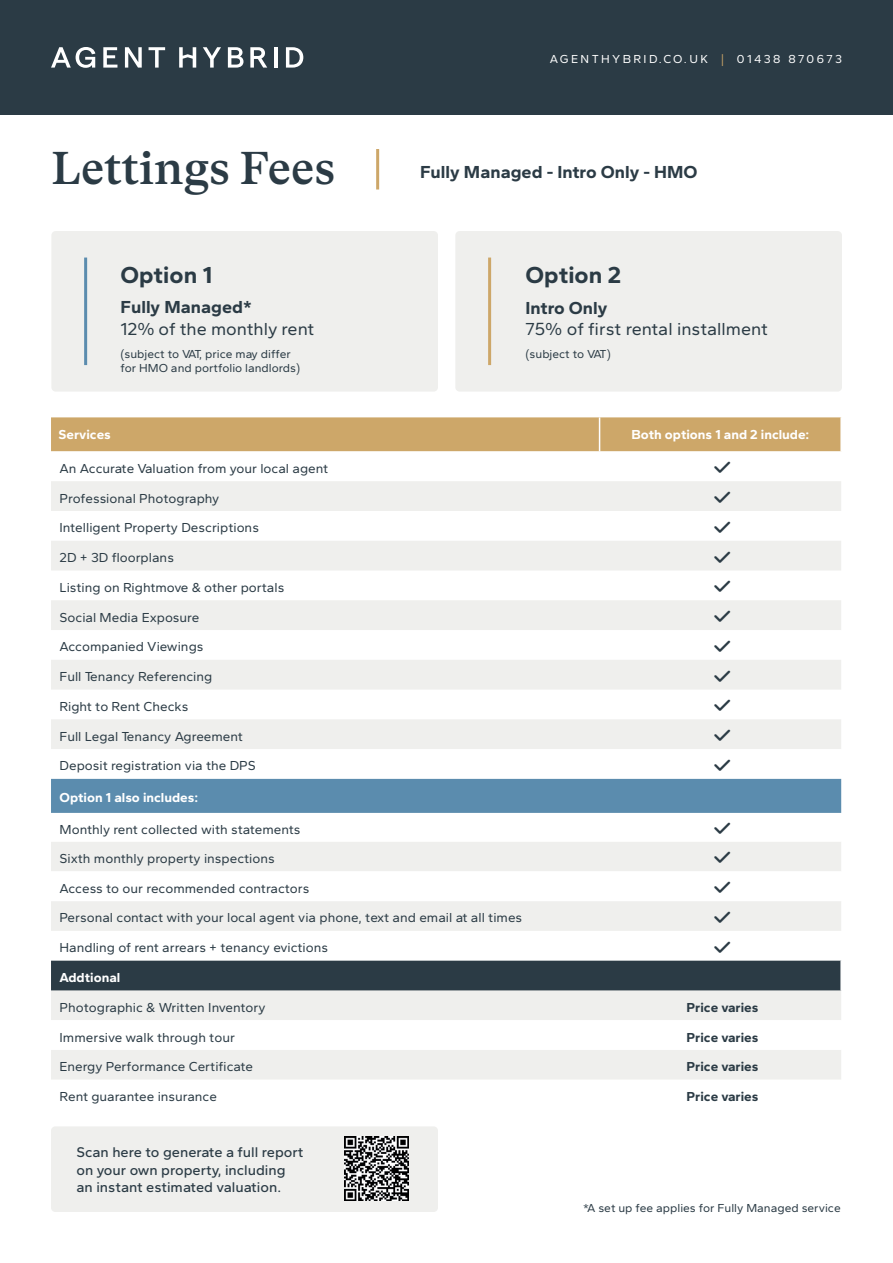
<style>
.page{position:relative;width:893px;height:1263px;background:#fff}
.page>*{position:absolute;margin:0;border:0;box-sizing:border-box;transform-origin:0 0}
.Heading_38pt{font:500 45.9px "GT Super Text";color:#2b3b45}
.Subheading_14pt{font:700 24px "Gantari";color:#2b3b45}
.Subheading_14pt-2{font:18px/21.6px "Gantari";color:#2b3b45}
.Subheading_14pt-3{font:700 18px "Gantari";color:#2b3b45}
.t1{font:500 14.55px/17.5px "Gantari";color:#2b3b45}
.Body_copy_10pt{font:13.5px "Gantari";color:#2b3b45}
.Body_copy_10pt-2{font:700 13.5px "Gantari";color:#fff}
.Body_copy_10pt-3{font:700 13.5px "Gantari";color:#2b3b45}
.Subheading_14pt-4{font:12px/14.4px "Gantari";color:#2b3b45}
.Body_copy_10pt-4{font:12px "Gantari";letter-spacing:.2em;color:#fff}
.s1{font-weight:700}
.s2{color:#cda769}
</style>
<div class="page">
<div style="left:0;top:0;width:893px;height:115px;background:#2b3b45"></div>
<svg style="left:51px;top:47px;width:44px;height:21px"></svg>
<svg style="left:103px;top:47px;width:14px;height:21px"></svg>
<svg style="left:125px;top:47px;width:17px;height:21px"></svg>
<svg style="left:149px;top:47px;width:16px;height:21px"></svg>
<svg style="left:179px;top:47px;width:17px;height:21px"></svg>
<svg style="left:203px;top:47px;width:18px;height:21px"></svg>
<svg style="left:228px;top:47px;width:15px;height:21px"></svg>
<svg style="left:250px;top:47px;width:17px;height:21px"></svg>
<hr style="left:274px;top:47px;width:4px;height:21px;background:#fff">
<svg style="left:286px;top:47px;width:17px;height:21px"></svg>
<div style="left:455px;top:231px;width:387px;height:161px;background:#efefed;border-radius:4px"></div>
<div style="left:51px;top:417px;width:789px;height:34px;background:#cda769"></div>
<svg style="left:51px;top:481px;width:790px;height:268px;fill:#efefed"></svg>
<svg style="left:51px;top:778px;width:790px;height:302px;fill:#f2f2f4"></svg>
<div style="left:51px;top:779px;width:790px;height:34px;background:#5b8cae"></div>
<div style="left:51px;top:961px;width:789px;height:29px;background:#2b3b45"></div>
<hr style="left:599px;top:417px;width:1px;height:34px;background:#fff">
<hr style="left:840px;top:961px;width:2px;height:29px;background:#fff">
<hr style="left:488px;top:258px;width:3px;height:107px;background:#cda769">
<hr style="left:376px;top:149px;width:3px;height:40px;background:#cda769">
<div style="left:51px;top:231px;width:387px;height:161px;background:#efefed;border-radius:4px"></div>
<hr style="left:84px;top:258px;width:3px;height:107px;background:#5b8cae">
<div style="left:51px;top:1126px;width:387px;height:86px;background:#efefed;border-radius:4px"></div>
<img style="left:345px;top:1137px;width:63px;height:63px">
<svg style="left:714px;top:491px;width:16px;height:12px"></svg>
<svg style="left:714px;top:521px;width:16px;height:12px"></svg>
<svg style="left:714px;top:551px;width:16px;height:11px"></svg>
<svg style="left:714px;top:581px;width:16px;height:11px"></svg>
<svg style="left:714px;top:610px;width:16px;height:12px"></svg>
<svg style="left:714px;top:640px;width:16px;height:12px"></svg>
<svg style="left:714px;top:670px;width:16px;height:11px"></svg>
<svg style="left:714px;top:700px;width:16px;height:11px"></svg>
<svg style="left:714px;top:730px;width:16px;height:11px"></svg>
<svg style="left:714px;top:823px;width:16px;height:11px"></svg>
<svg style="left:714px;top:852px;width:16px;height:11px"></svg>
<svg style="left:714px;top:882px;width:16px;height:11px"></svg>
<svg style="left:714px;top:911px;width:16px;height:12px"></svg>
<svg style="left:714px;top:941px;width:16px;height:12px"></svg>
<p class="Heading_38pt" style="left:51px;top:142px;width:286px">Lettings Fees</p>
<p class="Subheading_14pt" style="left:120px;top:260px;width:93px">Option 1</p>
<p class="Subheading_14pt-2" style="left:120px;top:296px;width:195px"><span class="s1">Fully Managed*<br></span>12% of the monthly rent</p>
<p class="Subheading_14pt-4" style="left:120px;top:346px;width:181px">(subject to VAT, price may differ for HMO and portfolio landlords)</p>
<p class="Body_copy_10pt-4" style="left:550px;top:51px;width:293px">AGENTHYBRID.CO.UK <span class="s2">|</span> 01438 870673</p>
<p class="Subheading_14pt-3" style="left:420px;top:160px;width:279px">Fully Managed - Intro Only - HMO</p>
<p class="Subheading_14pt" style="left:525px;top:259px;width:97px">Option 2</p>
<p class="Subheading_14pt-2" style="left:525px;top:297px;width:244px"><span class="s1">Intro Only<br></span>75% of first rental installment</p>
<p class="Subheading_14pt-4" style="left:525px;top:347px;width:87px">(subject to VAT)</p>
<p class="Body_copy_10pt-2" style="left:59px;top:425px;width:54px">Services</p>
<p class="Body_copy_10pt-2" style="left:631px;top:425px;width:180px">Both options 1 and 2 include:</p>
<p class="Body_copy_10pt" style="left:60px;top:459px;width:270px">An Accurate Valuation from your local agent</p>
<p class="Body_copy_10pt" style="left:60px;top:489px;width:161px">Professional Photography</p>
<p class="Body_copy_10pt" style="left:60px;top:519px;width:201px">Intelligent Property Descriptions</p>
<p class="Body_copy_10pt" style="left:60px;top:549px;width:116px">2D + 3D floorplans</p>
<p class="Body_copy_10pt" style="left:60px;top:579px;width:226px">Listing on Rightmove &amp; other portals</p>
<p class="Body_copy_10pt" style="left:60px;top:608px;width:141px">Social Media Exposure</p>
<p class="Body_copy_10pt" style="left:60px;top:638px;width:145px">Accompanied Viewings</p>
<p class="Body_copy_10pt" style="left:60px;top:668px;width:154px">Full Tenancy Referencing</p>
<p class="Body_copy_10pt" style="left:60px;top:698px;width:130px">Right to Rent Checks</p>
<p class="Body_copy_10pt" style="left:60px;top:727px;width:185px">Full Legal Tenancy Agreement</p>
<p class="Body_copy_10pt" style="left:60px;top:757px;width:198px">Deposit registration via the DPS</p>
<p class="Body_copy_10pt-2" style="left:60px;top:789px;width:140px">Option 1 also includes:</p>
<p class="Body_copy_10pt" style="left:60px;top:820px;width:242px">Monthly rent collected with statements</p>
<p class="Body_copy_10pt" style="left:60px;top:850px;width:217px">Sixth monthly property inspections</p>
<p class="Body_copy_10pt" style="left:60px;top:879px;width:251px">Access to our recommended contractors</p>
<p class="Body_copy_10pt" style="left:60px;top:909px;width:464px">Personal contact with your local agent via phone, text and email at all times</p>
<p class="Body_copy_10pt" style="left:60px;top:939px;width:270px">Handling of rent arrears + tenancy evictions</p>
<p class="Body_copy_10pt-2" style="left:60px;top:969px;width:62px">Addtional</p>
<p class="Body_copy_10pt" style="left:60px;top:998px;width:207px">Photographic &amp; Written Inventory</p>
<p class="Body_copy_10pt-3" style="left:687px;top:998px;width:73px">Price varies</p>
<p class="Body_copy_10pt" style="left:60px;top:1028px;width:177px">Immersive walk through tour</p>
<p class="Body_copy_10pt-3" style="left:687px;top:1028px;width:73px">Price varies</p>
<p class="Body_copy_10pt" style="left:60px;top:1058px;width:195px">Energy Performance Certificate</p>
<p class="Body_copy_10pt-3" style="left:687px;top:1058px;width:73px">Price varies</p>
<p class="Body_copy_10pt" style="left:60px;top:1088px;width:159px">Rent guarantee insurance</p>
<p class="Body_copy_10pt-3" style="left:687px;top:1088px;width:73px">Price varies</p>
<p class="t1" style="left:76px;top:1143px;width:229px">Scan here to generate a full report on your own property, including an instant estimated valuation.</p>
<p class="Subheading_14pt-4" style="left:583px;top:1200px;width:259px">*A set up fee applies for Fully Managed service</p>
</div>
